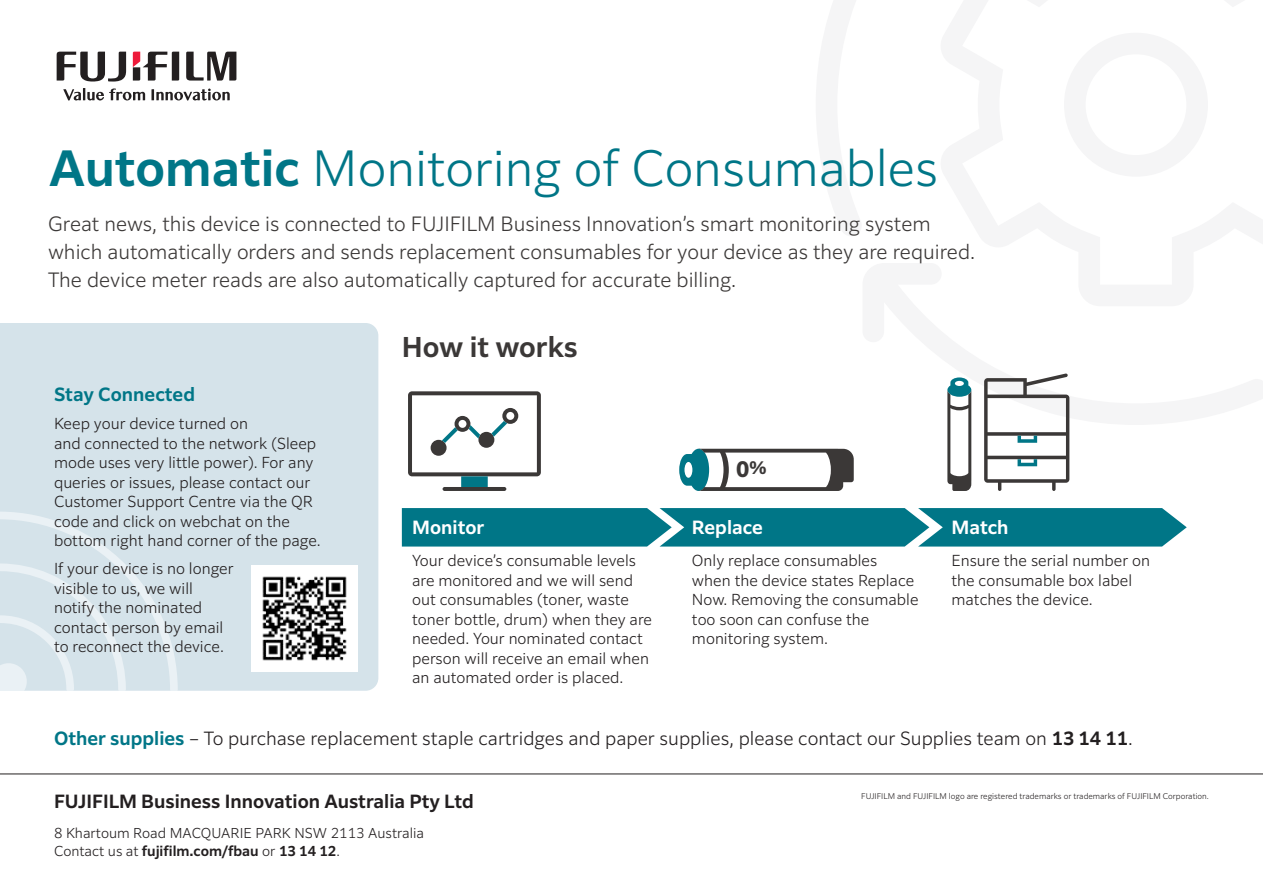
<style>
.page{position:relative;width:1263px;height:893px;background:#fff}
.page>*{position:absolute;margin:0;border:0;box-sizing:border-box;transform-origin:0 0}
.Main_Heading_2{font:300 48px "Clarimo UDPE";color:#007687}
.Main_Heading_2-2{font:600 27px "Clarimo UDPE";color:#3b3837}
.t1{font:700 21.15px "Clarimo UDPE";color:#3b3837}
.Body_Copy{font:300 19.5px/27.8px "Clarimo UDPE";color:#3b3837}
.secondary_head{font:300 18px "Clarimo UDPE";color:#231f20}
.t2{font:600 18px "Clarimo UDPE";color:#231f20}
.secondary_head-2{font:600 18px "Clarimo UDPE";color:#fff}
.secondary_head-3{font:600 18px "Clarimo UDPE";color:#007687}
.Body_Copy-2{font:300 15px/19.5px "Clarimo UDPE";color:#231f20}
.t3{font:300 13.5px "Clarimo UDPE";color:#231f20}
.t4{font:600 13.5px "Clarimo UDPE";color:#231f20}
.Captions{font:300 7.8px "Clarimo UDPE";color:#231f20}
.s1{font-weight:600}
.s2{font-size:17.1px}
.s3{font-weight:600;color:#007687}
.s4{font-weight:300}
</style>
<div class="page">
<div style="left:0;top:323px;width:378px;height:368px;background:#d5e3ea"></div>
<svg style="left:0;top:512px;width:178px;height:179px;background:#d8e5eb"></svg>
<svg style="left:402px;top:508px;width:785px;height:39px;background:#0f7e8e"></svg>
<svg style="left:186px;top:52px;width:50px;height:29px"></svg>
<svg style="left:57px;top:52px;width:69px;height:30px"></svg>
<svg style="left:133px;top:52px;width:46px;height:29px"></svg>
<svg style="left:63px;top:88px;width:82px;height:12px"></svg>
<svg style="left:151px;top:89px;width:79px;height:11px"></svg>
<hr style="left:0;top:774px;width:1263px;height:1px;background:#231f20">
<svg style="left:408px;top:391px;width:133px;height:100px"></svg>
<svg style="left:947px;top:377px;width:24px;height:114px"></svg>
<svg style="left:984px;top:373px;width:85px;height:118px"></svg>
<svg style="left:679px;top:449px;width:175px;height:42px"></svg>
<img style="left:252px;top:566px;width:106px;height:106px">
<p class="Main_Heading_2" style="left:49px;top:130px;width:890px"><span class="s1">Automatic</span> Monitoring of Consumables</p>
<p class="Body_Copy" style="left:48px;top:208px;width:929px">Great news, this device is connected to FUJIFILM Business Innovation’s smart monitoring system which automatically orders and sends replacement consumables for your device as they are required.<br>The device meter reads are also automatically captured for accurate billing.</p>
<p class="secondary_head-3" style="left:54px;top:380px;width:143px">Stay Connected</p>
<p class="Body_Copy-2" style="left:54px;top:413px;width:268px">Keep your device turned on<br>and connected to the network (Sleep mode uses very little power). For any queries or issues, please contact our Customer Support Centre via the QR code and click on webchat on the bottom right hand corner of the page.</p>
<p class="Body_Copy-2" style="left:54px;top:558px;width:181px">If your device is no longer visible to us, we will notify the nominated contact person by email to reconnect the device.</p>
<p class="Main_Heading_2-2" style="left:402px;top:325px;width:177px">How it works</p>
<p class="secondary_head-2" style="left:412px;top:513px;width:74px">Monitor</p>
<p class="Body_Copy-2" style="left:412px;top:550px;width:241px">Your device’s consumable levels are monitored and we will send out consumables (toner, waste toner bottle, drum) when they are needed. Your nominated contact person will receive an email when an automated order is placed.</p>
<p class="t1" style="left:736px;top:452px;width:32px">0<span class="s2">%</span></p>
<p class="secondary_head-2" style="left:692px;top:513px;width:73px">Replace</p>
<p class="Body_Copy-2" style="left:692px;top:550px;width:228px">Only replace consumables when the device states Replace<br>Now. Removing the consumable too soon can confuse the monitoring system.</p>
<p class="secondary_head-2" style="left:951px;top:513px;width:59px">Match</p>
<p class="Body_Copy-2" style="left:951px;top:550px;width:200px">Ensure the serial number on the consumable box label matches the device.</p>
<p class="secondary_head" style="left:54px;top:724px;width:1080px"><span class="s3">Other supplies</span> – To purchase replacement staple cartridges and paper supplies, please contact our Supplies team on <span class="s1">13 14 11</span>.</p>
<p class="t2" style="left:54px;top:787px;width:421px">FUJIFILM Business Innovation Australia Pty Ltd</p>
<p class="Captions" style="left:861px;top:789px;width:349px">FUJIFILM and FUJIFILM logo are registered trademarks or trademarks of FUJIFILM Corporation.</p>
<p class="t3" style="left:54px;top:822px;width:372px">8 Khartoum Road MACQUARIE PARK NSW 2113 Australia</p>
<p class="t4" style="left:54px;top:840px;width:287px"><span class="s4">Contact us at</span> fujifilm.com/fbau <span class="s4">or</span> 13 14 12<span class="s4">.</span></p>
</div>
